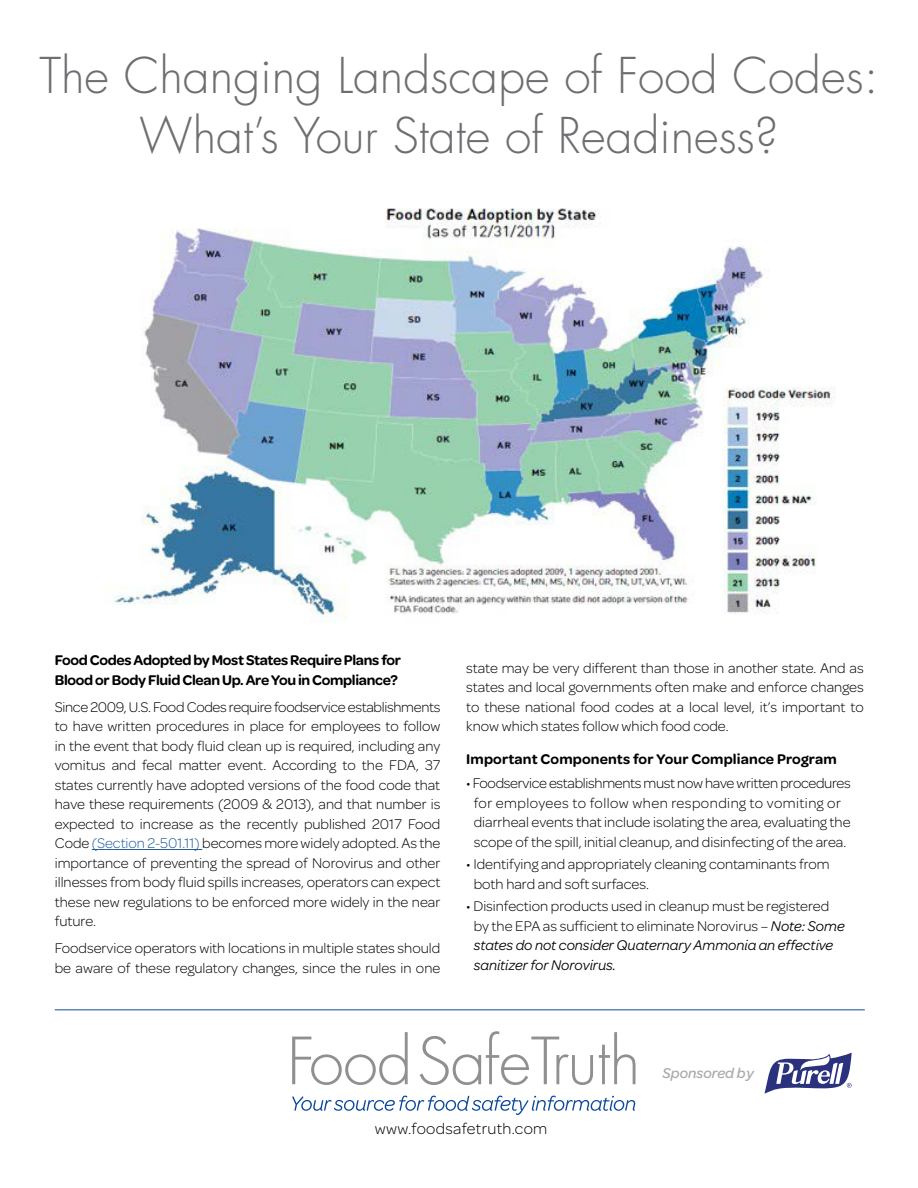
<style>
.page{position:relative;width:918px;height:1188px;background:#fff}
.page>*{position:absolute;margin:0;border:0;box-sizing:border-box;transform-origin:0 0}
.t1{font:300 48px/60px "Futura Std";color:#6d6e71;text-align:center}
.t2{font:300 16.5px "Omnes";letter-spacing:.02em;color:#000}
.t3{font:italic 500 15.15px "Omnes";color:#a7a9ac}
.t4{font:300 15px/19.5px "Omnes";color:#000}
.t5{font:600 15px/19.5px "Omnes";letter-spacing:-.02em;color:#000}
.t6{font:600 15px "Omnes";letter-spacing:.01em;color:#000}
.s1{color:#215e9e}
.s2{font-weight:400;font-style:italic}
</style>
<div class="page">
<svg style="left:765px;top:1053px;width:87px;height:41px"></svg>
<svg style="left:292px;top:1032px;width:116px;height:53px"></svg>
<svg style="left:420px;top:1031px;width:173px;height:54px"></svg>
<svg style="left:599px;top:1032px;width:36px;height:52px"></svg>
<svg style="left:292px;top:1096px;width:343px;height:19px"></svg>
<hr style="left:55px;top:1009px;width:810px;height:1px;background:#0c499c">
<hr style="left:92px;top:849px;width:110px;height:1px;background:#215e9e">
<img style="left:113px;top:208px;width:723px;height:413px">
<h1 class="t1" style="left:39px;top:47px;width:841px">The Changing Landscape of Food Codes:<br>What’s Your State of Readiness?</h1>
<p class="t5" style="left:55px;top:649px;width:348px">Food Codes Adopted by Most States Require Plans for<br>Blood or Body Fluid Clean Up. Are You in Compliance?</p>
<p class="t4" style="left:55px;top:696px;width:387px;text-align:justify">Since 2009, U.S. Food Codes require foodservice establishments to have written procedures in place for employees to follow in the event that body fluid clean up is required, including any vomitus and fecal matter event. According to the FDA, 37 states currently have adopted versions of the food code that have these requirements (2009 &amp; 2013), and that number is expected to increase as the recently published 2017 Food Code <span class="s1">(Section 2-501.11)</span> becomes more widely adopted. As the importance of preventing the spread of Norovirus and other illnesses from body fluid spills increases, operators can expect these new regulations to be enforced more widely in the near future.</p>
<p class="t4" style="left:55px;top:938px;width:387px">Foodservice operators with locations in multiple states should be aware of these regulatory changes, since the rules in one</p>
<p class="t4" style="left:466px;top:657px;width:399px;text-align:justify">state may be very different than those in another state. And as states and local governments often make and enforce changes to these national food codes at a local level, it’s important to know which states follow which food code.</p>
<p class="t6" style="left:466px;top:748px;width:372px">Important Components for Your Compliance Program</p>
<p class="t4" style="left:466px;top:773px;width:386px;text-align:center">• Foodservice establishments must now have written procedures for employees to follow when responding to vomiting or diarrheal events that include isolating the area, evaluating the scope of the spill, initial cleanup, and disinfecting of the area.</p>
<p class="t4" style="left:474px;top:854px;width:357px;text-indent:-8px">• Identifying and appropriately cleaning contaminants from both hard and soft surfaces.</p>
<p class="t4" style="left:474px;top:896px;width:372px;text-indent:-8px">• Disinfection products used in cleanup must be registered by the EPA as sufficient to eliminate Norovirus – <span class="s2">Note: Some states do not consider Quaternary Ammonia an effective sanitizer for Norovirus.</span></p>
<p class="t3" style="left:663px;top:1062px;width:93px">Sponsored by</p>
<p class="t2" style="left:375px;top:1118px;width:174px">www.foodsafetruth.com</p>
</div>
